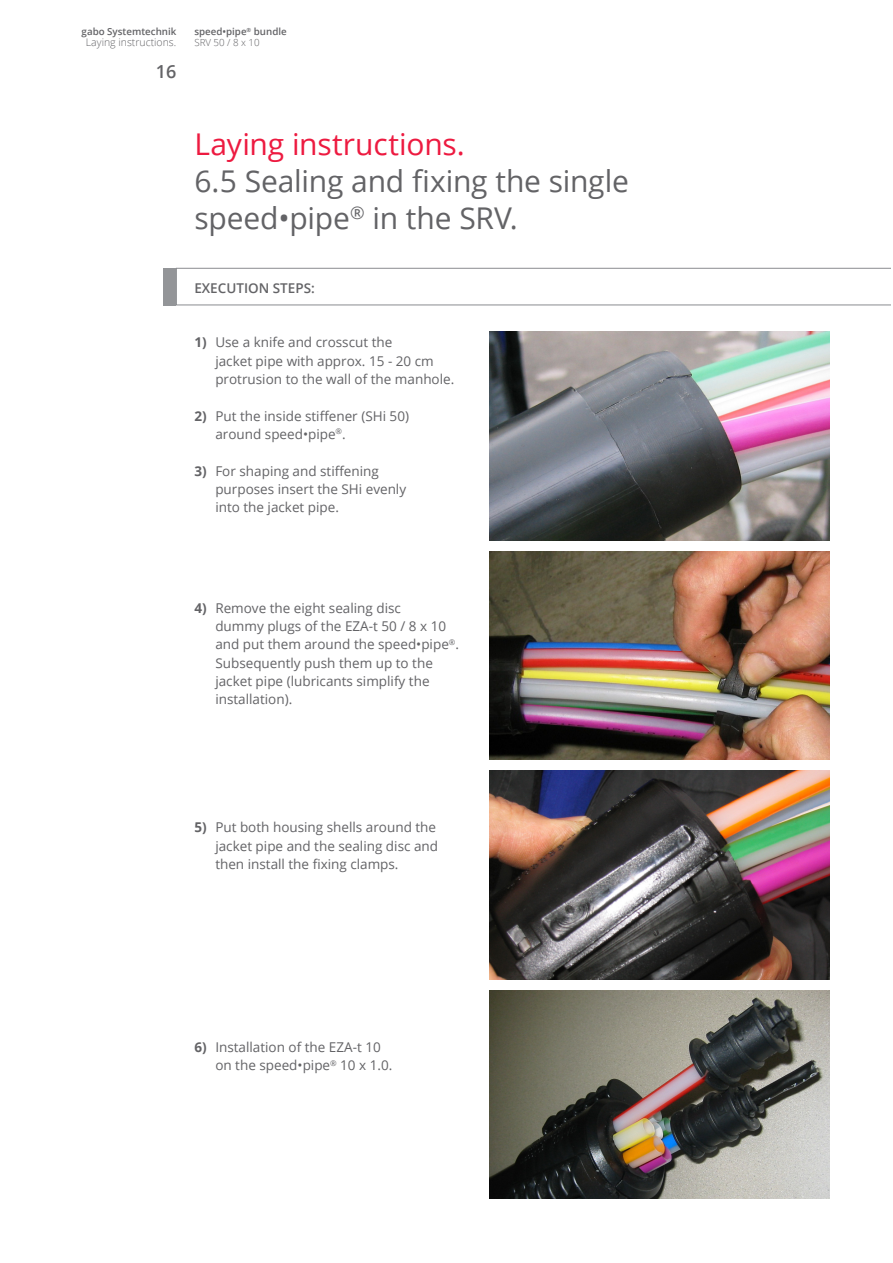
<style>
.page{position:relative;width:893px;height:1263px;background:#fff}
.page>*{position:absolute;margin:0;border:0;box-sizing:border-box;transform-origin:0 0}
.t1{font:30px/36.6px "Open Sans";letter-spacing:-.005em;color:#636366}
.t2{font:30px "Open Sans";letter-spacing:-.005em;color:#ed1a40}
.t3{font:600 18px "Open Sans";color:#636366}
.t4{font:13.5px "Open Sans";color:#636366}
.t5{font:600 13.5px "Open Sans";color:#636366}
.t6{font:300 10.5px "Open Sans";color:#636366}
.t7{font:600 9.75px/11.2px "Open Sans";color:#636366}
.s1{font-weight:300}
.s2{font-weight:700}
</style>
<div class="page">
<img style="left:489px;top:332px;width:340px;height:208px">
<img style="left:489px;top:551px;width:340px;height:209px">
<img style="left:489px;top:771px;width:340px;height:208px">
<img style="left:489px;top:990px;width:340px;height:209px">
<div style="left:176px;top:268px;width:717px;height:37px;border:1px solid #8a8c8f"></div>
<div style="left:163px;top:268px;width:13px;height:37px;background:#939598"></div>
<hr style="left:891px;top:256px;width:2px;height:73px;background:#fff">
<p class="t7" style="left:82px;top:26px;width:96px">gabo Systemtechnik</p>
<p class="t6" style="left:86px;top:35px;width:92px">Laying instructions.</p>
<h2 class="t3" style="left:156px;top:60px;width:22px">16</h2>
<p class="t7" style="left:194px;top:26px;width:94px">speed•pipe<sup>®</sup> bundle<br><span class="s1">SRV 50 / 8 x 10</span></p>
<p class="t2" style="left:194px;top:124px;width:272px">Laying instructions.</p>
<p class="t1" style="left:194px;top:162px;width:436px">6.5 Sealing and fixing the single speed•pipe<sup>®</sup> in the SRV.</p>
<p class="t5" style="left:194px;top:278px;width:122px">EXECUTION STEPS:</p>
<p class="t4" style="left:194px;top:333px;width:199px"><span class="s2">1)</span> Use a knife and crosscut the</p>
<p class="t4" style="left:215px;top:352px;width:220px">jacket pipe with approx. 15 - 20 cm</p>
<p class="t4" style="left:215px;top:370px;width:240px">protrusion to the wall of the manhole.</p>
<p class="t4" style="left:194px;top:406px;width:216px"><span class="s2">2)</span> Put the inside stiffener (SHi 50)</p>
<p class="t4" style="left:215px;top:425px;width:132px">around speed•pipe<sup>®</sup>.</p>
<p class="t4" style="left:194px;top:461px;width:186px"><span class="s2">3)</span> For shaping and stiffening</p>
<p class="t4" style="left:215px;top:480px;width:192px">purposes insert the SHi evenly</p>
<p class="t4" style="left:215px;top:498px;width:125px">into the jacket pipe.</p>
<p class="t4" style="left:194px;top:599px;width:208px"><span class="s2">4)</span> Remove the eight sealing disc</p>
<p class="t4" style="left:215px;top:617px;width:232px">dummy plugs of the EZA-t 50 / 8 x 10</p>
<p class="t4" style="left:215px;top:635px;width:245px">and put them around the speed•pipe<sup>®</sup>.</p>
<p class="t4" style="left:215px;top:654px;width:219px">Subsequently push them up to the</p>
<p class="t4" style="left:215px;top:672px;width:216px">jacket pipe (lubricants simplify the</p>
<p class="t4" style="left:215px;top:690px;width:78px">installation).</p>
<p class="t4" style="left:194px;top:818px;width:243px"><span class="s2">5)</span> Put both housing shells around the</p>
<p class="t4" style="left:215px;top:837px;width:224px">jacket pipe and the sealing disc and</p>
<p class="t4" style="left:215px;top:855px;width:185px">then install the fixing clamps.</p>
<p class="t4" style="left:194px;top:1038px;width:188px"><span class="s2">6)</span> Installation of the EZA-t 10</p>
<p class="t4" style="left:215px;top:1056px;width:179px">on the speed•pipe<sup>®</sup> 10 x 1.0.</p>
</div>
